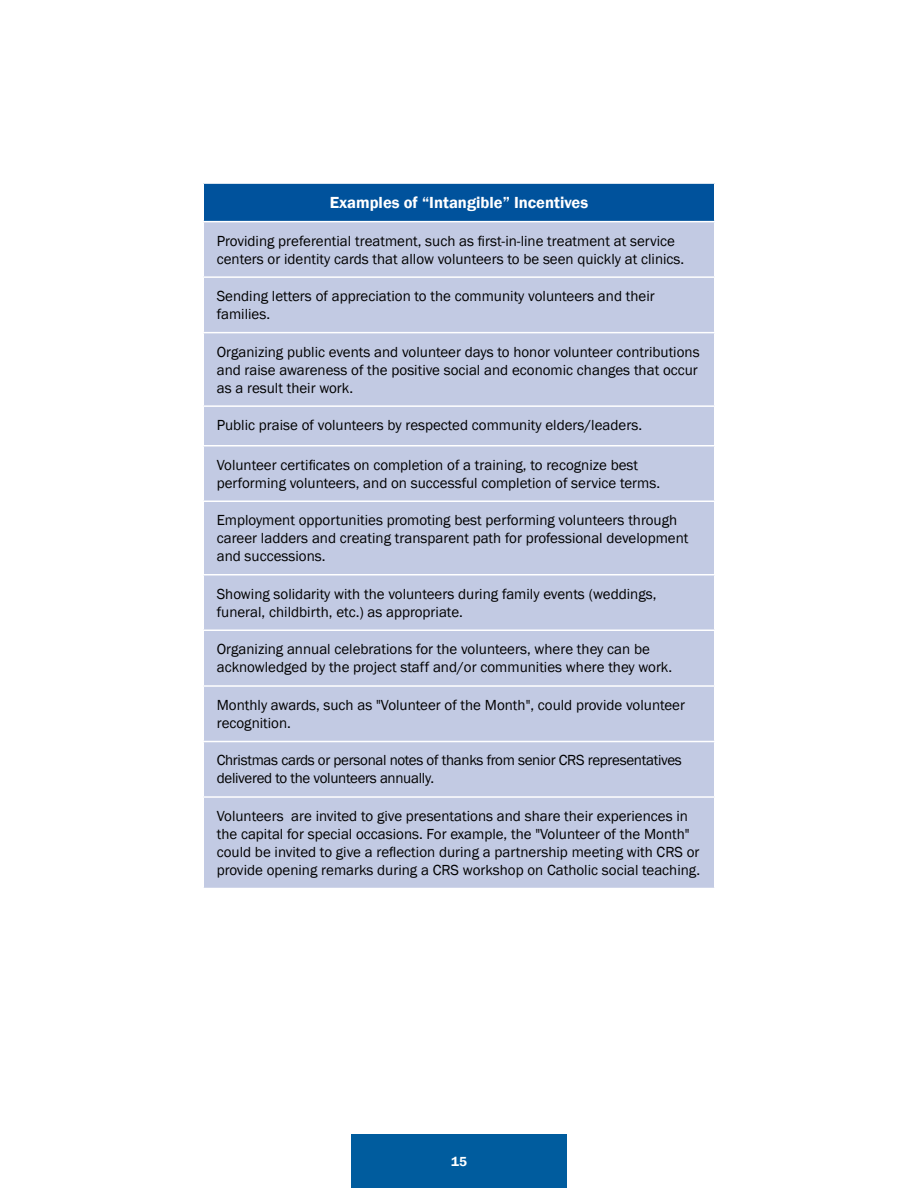
<style>
.page{position:relative;width:918px;height:1188px;background:#fff}
.page>*{position:absolute;margin:0;border:0;box-sizing:border-box;transform-origin:0 0}
.t1{font:600 16.5px "Franklin Gothic";color:#fff}
.t2{font:15px/18px "Franklin Gothic";color:#000}
.t3{font:15px/18px "Franklin Gothic";letter-spacing:-.02em;color:#000}
.t4{font:600 13.5px "Franklin Gothic";color:#fff}
</style>
<div class="page">
<div style="left:351px;top:1134px;width:216px;height:54px;background:#005c9e"></div>
<div style="left:203px;top:183px;width:512px;height:39px;background:#00529c"></div>
<div style="left:204px;top:222px;width:510px;height:666px;background:#c2cae3"></div>
<hr style="left:202px;top:276px;width:514px;height:2px;background:#fff">
<hr style="left:202px;top:332px;width:514px;height:1px;background:#fff">
<hr style="left:202px;top:405px;width:514px;height:2px;background:#fff">
<hr style="left:202px;top:445px;width:514px;height:1px;background:#fff">
<hr style="left:202px;top:501px;width:514px;height:1px;background:#fff">
<hr style="left:202px;top:574px;width:514px;height:2px;background:#fff">
<hr style="left:202px;top:630px;width:514px;height:1px;background:#fff">
<hr style="left:202px;top:685px;width:514px;height:2px;background:#fff">
<hr style="left:202px;top:741px;width:514px;height:1px;background:#fff">
<hr style="left:202px;top:796px;width:514px;height:2px;background:#fff">
<hr style="left:202px;top:182px;width:514px;height:2px;background:#fff">
<hr style="left:202px;top:184px;width:2px;height:37px;background:#fff">
<hr style="left:714px;top:184px;width:2px;height:37px;background:#fff">
<hr style="left:202px;top:221px;width:514px;height:1px;background:#fff">
<p class="t1" style="left:330px;top:192px;width:260px">Examples of “Intangible” Incentives</p>
<p class="t2" style="left:217px;top:232px;width:469px">Providing preferential treatment, such as first-in-line treatment at service centers or identity cards that allow volunteers to be seen quickly at clinics.</p>
<p class="t2" style="left:217px;top:287px;width:440px">Sending letters of appreciation to the community volunteers and their families.</p>
<p class="t2" style="left:217px;top:343px;width:484px;text-align:justify">Organizing public events and volunteer days to honor volunteer contributions and raise awareness of the positive social and economic changes that occur as a result their work.</p>
<p class="t2" style="left:217px;top:416px;width:427px">Public praise of volunteers by respected community elders/leaders.</p>
<p class="t2" style="left:217px;top:456px;width:445px">Volunteer certificates on completion of a training, to recognize best performing volunteers, and on successful completion of service terms.</p>
<p class="t2" style="left:217px;top:512px;width:473px">Employment opportunities promoting best performing volunteers through career ladders and creating transparent path for professional development and successions.</p>
<p class="t2" style="left:217px;top:585px;width:441px">Showing solidarity with the volunteers during family events (weddings, funeral, childbirth, etc.) as appropriate.</p>
<p class="t2" style="left:217px;top:641px;width:457px">Organizing annual celebrations for the volunteers, where they can be acknowledged by the project staff and/or communities where they work.</p>
<p class="t2" style="left:217px;top:696px;width:470px">Monthly awards, such as "Volunteer of the Month", could provide volunteer recognition.</p>
<p class="t3" style="left:217px;top:752px;width:467px">Christmas cards or personal notes of thanks from senior CRS representatives delivered to the volunteers annually.</p>
<p class="t2" style="left:217px;top:807px;width:485px">Volunteers are invited to give presentations and share their experiences in the capital for special occasions. For example, the "Volunteer of the Month" could be invited to give a reflection during a partnership meeting with CRS or provide opening remarks during a CRS workshop on Catholic social teaching.</p>
<p class="t4" style="left:451px;top:1153px;width:17px">15</p>
</div>
